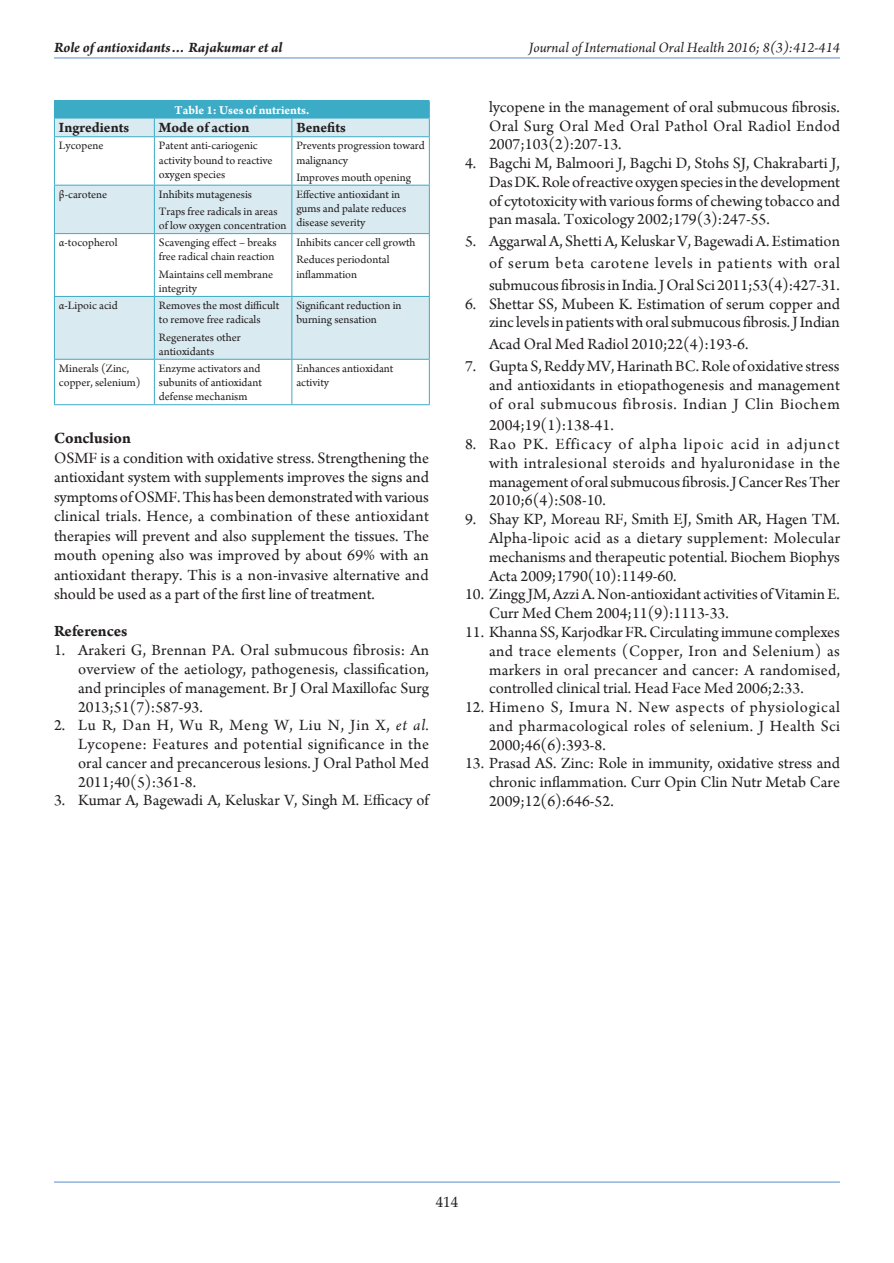
<style>
.page{position:relative;width:894px;height:1263px;background:#fff}
.page>*{position:absolute;margin:0;border:0;box-sizing:border-box;transform-origin:0 0}
.REF{font:16.5px/18.8px "Arno Pro";color:#231f20;text-align:justify}
.TX{font:16.5px/19.5px "Arno Pro";color:#231f20;text-align:justify}
.t1{font:700 16.5px "Arno Pro";color:#231f20}
.RH1{font:italic 15px "Arno Pro";color:#231f20}
.t2{font:italic 700 15px "Arno Pro";color:#231f20}
.TCH{font:700 15px "Arno Pro";color:#231f20}
.t3{font:15px "Palatino Linotype";color:#231f20}
.TT{font:700 12.75px "Arno Pro";color:#fff}
.TB{font:12px/14.4px "Arno Pro";color:#231f20}
.TBL{font:12px/14.4px "Arno Pro";color:#231f20}
.s1{font-style:italic}
</style>
<div class="page">
<hr style="left:54px;top:1181px;width:785px;height:1px;background:#90b2dd">
<hr style="left:54px;top:57px;width:785px;height:2px;background:#90b2dd">
<div style="left:54px;top:101px;width:375px;height:17px;background:#3cabc6"></div>
<svg style="left:55px;top:119px;width:374px;height:240px;fill:#d9eaf1"></svg>
<svg style="left:154px;top:119px;width:1px;height:17px"></svg>
<svg style="left:291px;top:119px;width:1px;height:17px"></svg>
<hr style="left:154px;top:137px;width:1px;height:48px;background:#3cabc6">
<hr style="left:291px;top:137px;width:1px;height:48px;background:#3cabc6">
<hr style="left:54px;top:185px;width:100px;height:1px;background:#3cabc6">
<hr style="left:154px;top:185px;width:138px;height:1px;background:#3cabc6">
<hr style="left:154px;top:185px;width:1px;height:48px;background:#3cabc6">
<hr style="left:292px;top:185px;width:137px;height:1px;background:#3cabc6">
<hr style="left:291px;top:185px;width:1px;height:48px;background:#3cabc6">
<hr style="left:54px;top:233px;width:100px;height:1px;background:#3cabc6">
<hr style="left:154px;top:233px;width:138px;height:1px;background:#3cabc6">
<hr style="left:154px;top:234px;width:1px;height:62px;background:#3cabc6">
<hr style="left:292px;top:233px;width:137px;height:1px;background:#3cabc6">
<hr style="left:291px;top:234px;width:1px;height:62px;background:#3cabc6">
<hr style="left:54px;top:296px;width:100px;height:1px;background:#3cabc6">
<hr style="left:154px;top:296px;width:138px;height:1px;background:#3cabc6">
<hr style="left:154px;top:297px;width:1px;height:62px;background:#3cabc6">
<hr style="left:292px;top:296px;width:137px;height:1px;background:#3cabc6">
<hr style="left:291px;top:297px;width:1px;height:62px;background:#3cabc6">
<hr style="left:154px;top:360px;width:1px;height:44px;background:#3cabc6">
<hr style="left:291px;top:360px;width:1px;height:44px;background:#3cabc6">
<hr style="left:54px;top:360px;width:1px;height:44px;background:#3cabc6">
<hr style="left:429px;top:360px;width:1px;height:44px;background:#3cabc6">
<hr style="left:54px;top:404px;width:100px;height:1px;background:#3cabc6">
<hr style="left:154px;top:404px;width:138px;height:1px;background:#3cabc6">
<hr style="left:292px;top:404px;width:137px;height:1px;background:#3cabc6">
<hr style="left:54px;top:137px;width:1px;height:48px;background:#3cabc6">
<hr style="left:429px;top:137px;width:1px;height:48px;background:#3cabc6">
<hr style="left:54px;top:185px;width:1px;height:48px;background:#3cabc6">
<hr style="left:429px;top:185px;width:1px;height:48px;background:#3cabc6">
<hr style="left:54px;top:234px;width:1px;height:62px;background:#3cabc6">
<hr style="left:429px;top:234px;width:1px;height:62px;background:#3cabc6">
<hr style="left:54px;top:297px;width:1px;height:62px;background:#3cabc6">
<hr style="left:429px;top:297px;width:1px;height:62px;background:#3cabc6">
<hr style="left:54px;top:359px;width:100px;height:1px;background:#3cabc6">
<hr style="left:154px;top:359px;width:138px;height:1px;background:#3cabc6">
<hr style="left:292px;top:359px;width:137px;height:1px;background:#3cabc6">
<hr style="left:54px;top:136px;width:100px;height:1px;background:#3cabc6">
<hr style="left:154px;top:136px;width:138px;height:1px;background:#3cabc6">
<hr style="left:292px;top:136px;width:137px;height:1px;background:#3cabc6">
<svg style="left:54px;top:119px;width:1px;height:17px"></svg>
<svg style="left:429px;top:101px;width:1px;height:35px"></svg>
<hr style="left:54px;top:118px;width:100px;height:1px;background:#3cabc6">
<hr style="left:154px;top:118px;width:138px;height:1px;background:#3cabc6">
<hr style="left:292px;top:118px;width:137px;height:1px;background:#3cabc6">
<p class="t2" style="left:54px;top:39px;width:230px">Role of antioxidants… Rajakumar et al</p>
<p class="RH1" style="left:528px;top:39px;width:313px">Journal of International Oral Health 2016; 8(3):412-414</p>
<p class="TT" style="left:174px;top:103px;width:136px">Table 1: Uses of nutrients.</p>
<p class="TCH" style="left:59px;top:119px;width:72px">Ingredients</p>
<p class="TCH" style="left:159px;top:119px;width:92px">Mode of action</p>
<p class="TCH" style="left:296px;top:119px;width:51px">Benefits</p>
<p class="TB" style="left:59px;top:139px;width:46px">Lycopene</p>
<p class="TB" style="left:159px;top:139px;width:115px">Patent anti‑cariogenic activity bound to reactive oxygen species</p>
<p class="TB" style="left:296px;top:139px;width:130px">Prevents progression toward malignancy</p>
<p class="TB" style="left:296px;top:171px;width:116px">Improves mouth opening</p>
<p class="TB" style="left:59px;top:187px;width:50px">β‑carotene</p>
<p class="TB" style="left:159px;top:187px;width:95px">Inhibits mutagenesis</p>
<p class="TB" style="left:159px;top:205px;width:129px">Traps free radicals in areas of low oxygen concentration</p>
<p class="TB" style="left:59px;top:236px;width:60px">α‑tocopherol</p>
<p class="TB" style="left:159px;top:236px;width:119px">Scavenging effect – breaks free radical chain reaction</p>
<p class="TB" style="left:159px;top:268px;width:116px">Maintains cell membrane integrity</p>
<p class="TB" style="left:59px;top:299px;width:60px">α‑Lipoic acid</p>
<p class="TB" style="left:159px;top:299px;width:122px">Removes the most difficult to remove free radicals</p>
<p class="TB" style="left:159px;top:330px;width:83px">Regenerates other antioxidants</p>
<p class="TB" style="left:296px;top:187px;width:111px">Effective antioxidant in gums and palate reduces disease severity</p>
<p class="TB" style="left:296px;top:236px;width:121px">Inhibits cancer cell growth</p>
<p class="TB" style="left:296px;top:253px;width:95px">Reduces periodontal inflammation</p>
<p class="TB" style="left:296px;top:299px;width:107px">Significant reduction in burning sensation</p>
<p class="TBL" style="left:59px;top:361px;width:83px">Minerals (Zinc, copper, selenium)</p>
<p class="TBL" style="left:159px;top:361px;width:104px">Enzyme activators and subunits of antioxidant defense mechanism</p>
<p class="TBL" style="left:296px;top:361px;width:98px">Enhances antioxidant activity</p>
<h1 class="t1" style="left:54px;top:429px;width:78px">Conclusion</h1>
<p class="TX" style="left:54px;top:449px;width:376px">OSMF is a condition with oxidative stress. Strengthening the antioxidant system with supplements improves the signs and symptoms of OSMF. This has been demonstrated with various clinical trials. Hence, a combination of these antioxidant therapies will prevent and also supplement the tissues. The mouth opening also was improved by about 69% with an antioxidant therapy. This is a non-invasive alternative and should be used as a part of the first line of treatment.</p>
<h1 class="t1" style="left:54px;top:622px;width:75px">References</h1>
<p class="REF" style="left:78px;top:642px;width:352px;text-indent:-24px">1. Arakeri G, Brennan PA. Oral submucous fibrosis: An overview of the aetiology, pathogenesis, classification, and principles of management. Br J Oral Maxillofac Surg 2013;51(7):587-93.</p>
<p class="REF" style="left:78px;top:717px;width:352px;text-indent:-24px">2. Lu R, Dan H, Wu R, Meng W, Liu N, Jin X, <span class="s1">et al.<br></span>Lycopene: Features and potential significance in the oral cancer and precancerous lesions. J Oral Pathol Med 2011;40(5):361-8.</p>
<p class="REF" style="left:54px;top:792px;width:376px">3. Kumar A, Bagewadi A, Keluskar V, Singh M. Efficacy of</p>
<p class="REF" style="left:489px;top:98px;width:352px">lycopene in the management of oral submucous fibrosis.<br>Oral Surg Oral Med Oral Pathol Oral Radiol Endod 2007;103(2):207-13.</p>
<p class="REF" style="left:489px;top:155px;width:352px;text-indent:-24px">4. Bagchi M, Balmoori J, Bagchi D, Stohs SJ, Chakrabarti J, Das DK. Role of reactive oxygen species in the development of cytotoxicity with various forms of chewing tobacco and pan masala. Toxicology 2002;179(3):247-55.</p>
<p class="REF" style="left:489px;top:231px;width:352px;line-height:21.8px;text-indent:-24px">5. Aggarwal A, Shetti A, Keluskar V, Bagewadi A. Estimation of serum beta carotene levels in patients with oral submucous fibrosis in India. JOral Sci 2011;53(4):427-31.</p>
<p class="REF" style="left:465px;top:295px;width:376px;text-align:right">6. Shettar SS, Mubeen K. Estimation of serum copper and zinc levels in patients with oral submucous fibrosis. J Indian</p>
<p class="REF" style="left:489px;top:336px;width:261px">Acad Oral Med Radiol 2010;22(4):193-6.</p>
<p class="REF" style="left:489px;top:357px;width:352px;text-indent:-24px">7. Gupta S, Reddy MV, Harinath BC. Role of oxidative stress and antioxidants in etiopathogenesis and management of oral submucous fibrosis. Indian J Clin Biochem</p>
<p class="REF" style="left:489px;top:417px;width:126px">2004;19(1):138-41.</p>
<p class="REF" style="left:489px;top:435px;width:352px;text-indent:-24px">8. Rao PK. Efficacy of alpha lipoic acid in adjunct with intralesional steroids and hyaluronidase in the management of oral submucous fibrosis. JCancer Res Ther 2010;6(4):508-10.</p>
<p class="REF" style="left:489px;top:511px;width:352px;text-indent:-24px">9. Shay KP, Moreau RF, Smith EJ, Smith AR, Hagen TM.<br>Alpha-lipoic acid as a dietary supplement: Molecular mechanisms and therapeutic potential. Biochem Biophys Acta 2009;1790(10):1149-60.</p>
<p class="REF" style="left:489px;top:586px;width:352px;text-indent:-24px">10. Zingg JM, Azzi A. Non-antioxidant activities of Vitamin E.<br>Curr Med Chem 2004;11(9):1113-33.</p>
<p class="REF" style="left:489px;top:623px;width:352px;text-indent:-24px">11. Khanna SS, Karjodkar FR. Circulating immune complexes and trace elements (Copper, Iron and Selenium) as markers in oral precancer and cancer: A randomised, controlled clinical trial. Head Face Med 2006;2:33.</p>
<p class="REF" style="left:489px;top:698px;width:352px;text-indent:-24px">12. Himeno S, Imura N. New aspects of physiological and pharmacological roles of selenium. J Health Sci 2000;46(6):393-8.</p>
<p class="REF" style="left:489px;top:755px;width:352px;text-indent:-24px">13. Prasad AS. Zinc: Role in immunity, oxidative stress and chronic inflammation. Curr Opin Clin Nutr Metab Care 2009;12(6):646-52.</p>
<p class="t3" style="left:435px;top:1191px;width:24px">414</p>
</div>
